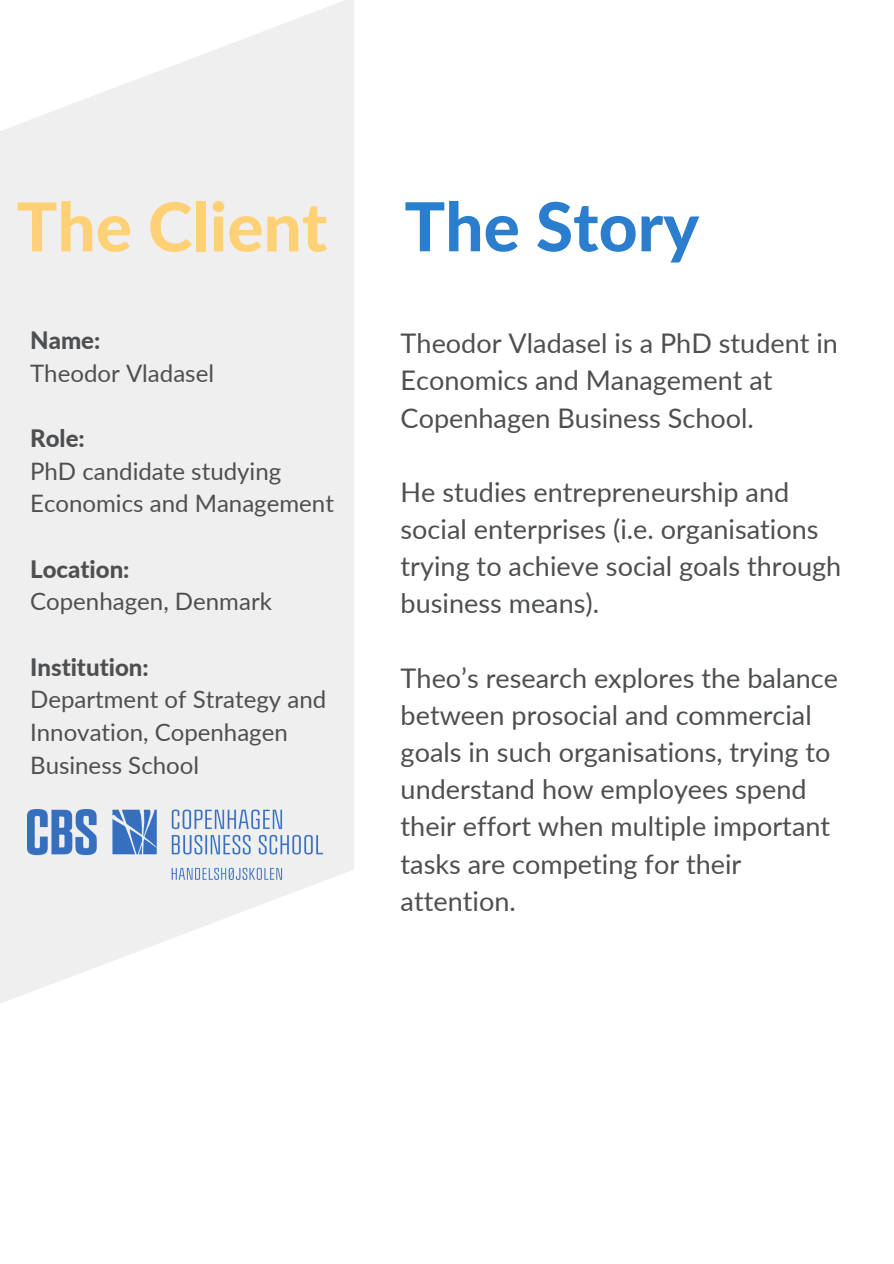
<style>
.page{position:relative;width:894px;height:1264px;background:#fff}
.page>*{position:absolute;margin:0;border:0;box-sizing:border-box;transform-origin:0 0}
.t1{font:800 67.5px "Lato";color:#ffd177}
.t2{font:800 67.5px "Lato";color:#2b7ecd}
.t3{font:27px/37.2px "Lato";color:#4d4f51}
.t4{font:24px/32.7px "Lato";color:#4d4f51}
.t5{font:800 24px "Lato";color:#4d4f51}
</style>
<div class="page">
<svg style="left:0;top:0;width:354px;height:1003px;fill:#efefef"></svg>
<img style="left:28px;top:809px;width:294px;height:70px">
<h1 class="t1" style="left:17px;top:185px;width:312px">The Client</h1>
<p class="t5" style="left:30px;top:325px;width:72px">Name:</p>
<p class="t4" style="left:30px;top:356px;width:185px">Theodor Vladasel</p>
<p class="t5" style="left:30px;top:423px;width:56px">Role:</p>
<p class="t4" style="left:30px;top:454px;width:305px">PhD candidate studying<br>Economics and Management</p>
<p class="t5" style="left:30px;top:554px;width:101px">Location:</p>
<p class="t4" style="left:30px;top:584px;width:243px">Copenhagen, Denmark</p>
<p class="t5" style="left:30px;top:652px;width:120px">Institution:</p>
<p class="t4" style="left:30px;top:682px;width:297px">Department of Strategy and<br>Innovation, Copenhagen<br>Business School</p>
<h1 class="t2" style="left:404px;top:185px;width:296px">The Story</h1>
<p class="t3" style="left:400px;top:324px;width:439px">Theodor Vladasel is a PhD student in<br>Economics and Management at<br>Copenhagen Business School.</p>
<p class="t3" style="left:400px;top:473px;width:442px">He studies entrepreneurship and social enterprises (i.e. organisations trying to achieve social goals through business means).</p>
<p class="t3" style="left:400px;top:658px;width:439px">Theo’s research explores the balance between prosocial and commercial goals in such organisations, trying to understand how employees spend their effort when multiple important tasks are competing for their attention.</p>
</div>
